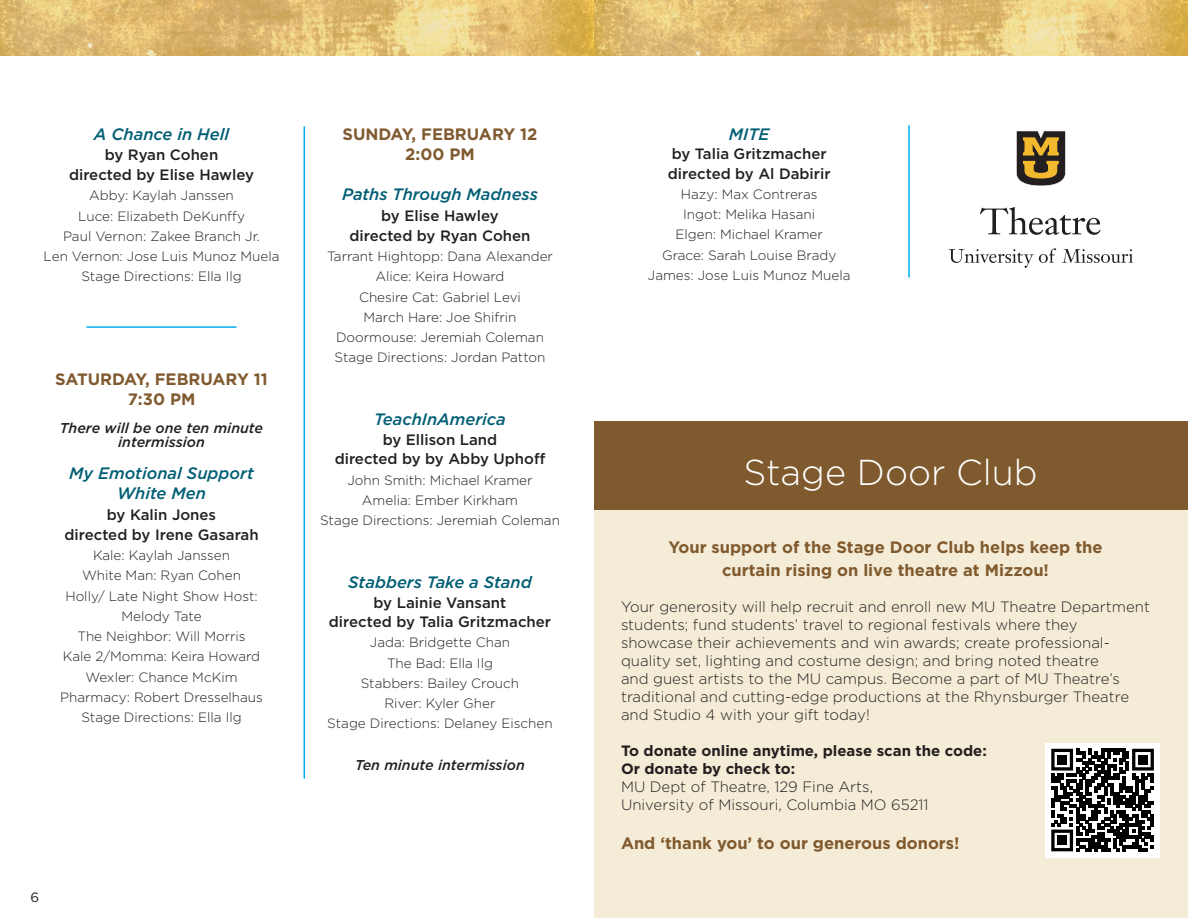
<style>
.page{position:relative;width:1188px;height:918px;background:#fff}
.page>*{position:absolute;margin:0;border:0;box-sizing:border-box;transform-origin:0 0}
.bold_page_head{font:300 36px "Gotham";color:#fff}
.bold_page_head-2{font:700 16.5px "Gotham";color:#805a2f}
.play_title{font:italic 500 16.5px "Gotham";color:#005e74}
.dates{font:700 16.5px "Gotham";color:#805a2f}
.centered_text{font:italic 500 16.5px "Gotham";color:#005e74}
.short_return{font:italic 500 16.5px "Gotham";color:#005e74}
.text_SDC{font:300 15px/18px "Gotham";color:#231f20}
.centered_text-2{font:500 15px "Gotham";color:#231f20}
.text_SDC-2{font:700 15px "Gotham";color:#231f20}
.short_return-2{font:italic 500 14.25px/13.5px "Gotham";color:#231f20;text-align:center}
.roles{font:300 13.5px "Gotham";color:#231f20}
.centered_text-3{font:300 13.5px "Gotham";color:#231f20}
.t1{font:13.5px "Gotham";color:#231f20}
</style>
<div class="page">
<img style="left:0;top:0;width:1188px;height:55px">
<hr style="left:304px;top:126px;width:1px;height:653px;background:#00aeef">
<hr style="left:908px;top:125px;width:2px;height:153px;background:#00aeef">
<div style="left:594px;top:502px;width:594px;height:416px;background:#f5ecd7"></div>
<div style="left:594px;top:421px;width:594px;height:89px;background:#805a2f"></div>
<div style="left:1045px;top:743px;width:115px;height:115px;background:#fff"></div>
<svg style="left:1051px;top:749px;width:103px;height:102px"></svg>
<div style="left:1058px;top:755px;width:9px;height:9px;background:#000"></div>
<div style="left:1138px;top:755px;width:10px;height:9px;background:#000"></div>
<div style="left:1058px;top:836px;width:9px;height:9px;background:#000"></div>
<hr style="left:86px;top:326px;width:151px;height:2px;background:#00aeef">
<svg style="left:1016px;top:131px;width:50px;height:55px;background:#796439"></svg>
<svg style="left:949px;top:248px;width:107px;height:20px"></svg>
<svg style="left:1062px;top:249px;width:71px;height:14px"></svg>
<svg style="left:980px;top:207px;width:121px;height:28px"></svg>
<p class="play_title" style="left:94px;top:123px;width:137px">A Chance in Hell</p>
<p class="centered_text-2" style="left:105px;top:145px;width:115px">by Ryan Cohen</p>
<p class="centered_text-2" style="left:69px;top:165px;width:187px">directed by Elise Hawley</p>
<p class="centered_text-3" style="left:89px;top:187px;width:146px">Abby: Kaylah Janssen</p>
<p class="centered_text-3" style="left:78px;top:207px;width:168px">Luce: Elizabeth DeKunffy</p>
<p class="centered_text-3" style="left:63px;top:227px;width:198px">Paul Vernon: Zakee Branch Jr.</p>
<p class="centered_text-3" style="left:44px;top:248px;width:237px">Len Vernon: Jose Luis Munoz Muela</p>
<p class="centered_text-3" style="left:81px;top:268px;width:162px">Stage Directions: Ella Ilg</p>
<p class="dates" style="left:55px;top:368px;width:214px">SATURDAY, FEBRUARY 11</p>
<p class="dates" style="left:128px;top:388px;width:69px">7:30 PM</p>
<p class="short_return-2" style="left:60px;top:421px;width:205px">There will be one ten minute intermission</p>
<p class="centered_text" style="left:69px;top:463px;width:186px">My Emotional Support</p>
<p class="centered_text" style="left:117px;top:483px;width:90px">White Men</p>
<p class="centered_text-2" style="left:107px;top:505px;width:111px">by Kalin Jones</p>
<p class="centered_text-2" style="left:64px;top:525px;width:196px">directed by Irene Gasarah</p>
<p class="centered_text-3" style="left:93px;top:547px;width:139px">Kale: Kaylah Janssen</p>
<p class="centered_text-3" style="left:82px;top:567px;width:160px">White Man: Ryan Cohen</p>
<p class="centered_text-3" style="left:65px;top:587px;width:194px">Holly/ Late Night Show Host:</p>
<p class="centered_text-3" style="left:121px;top:608px;width:82px">Melody Tate</p>
<p class="centered_text-3" style="left:78px;top:628px;width:170px">The Neighbor: Will Morris</p>
<p class="centered_text-3" style="left:63px;top:648px;width:199px">Kale 2/Momma: Keira Howard</p>
<p class="centered_text-3" style="left:86px;top:668px;width:154px">Wexler: Chance McKim</p>
<p class="centered_text-3" style="left:60px;top:689px;width:204px">Pharmacy: Robert Dresselhaus</p>
<p class="centered_text-3" style="left:81px;top:709px;width:162px">Stage Directions: Ella Ilg</p>
<p class="dates" style="left:342px;top:123px;width:197px">SUNDAY, FEBRUARY 12</p>
<p class="dates" style="left:405px;top:143px;width:71px">2:00 PM</p>
<p class="play_title" style="left:342px;top:184px;width:197px">Paths Through Madness</p>
<p class="centered_text-2" style="left:381px;top:205px;width:119px">by Elise Hawley</p>
<p class="centered_text-2" style="left:349px;top:226px;width:183px">directed by Ryan Cohen</p>
<p class="roles" style="left:327px;top:248px;width:227px">Tarrant Hightopp: Dana Alexander</p>
<p class="roles" style="left:375px;top:268px;width:131px">Alice: Keira Howard</p>
<p class="roles" style="left:359px;top:288px;width:163px">Chesire Cat: Gabriel Levi</p>
<p class="roles" style="left:364px;top:308px;width:154px">March Hare: Joe Shifrin</p>
<p class="roles" style="left:336px;top:329px;width:209px">Doormouse: Jeremiah Coleman</p>
<p class="roles" style="left:335px;top:349px;width:212px">Stage Directions: Jordan Patton</p>
<p class="play_title" style="left:374px;top:409px;width:133px">TeachInAmerica</p>
<p class="centered_text-2" style="left:383px;top:430px;width:116px">by Ellison Land</p>
<p class="centered_text-2" style="left:335px;top:449px;width:212px">directed by by Abby Uphoff</p>
<p class="roles" style="left:347px;top:471px;width:187px">John Smith: Michael Kramer</p>
<p class="roles" style="left:362px;top:491px;width:158px">Amelia: Ember Kirkham</p>
<p class="roles" style="left:320px;top:512px;width:241px">Stage Directions: Jeremiah Coleman</p>
<p class="play_title" style="left:348px;top:571px;width:185px">Stabbers Take a Stand</p>
<p class="centered_text-2" style="left:374px;top:592px;width:134px">by Lainie Vansant</p>
<p class="centered_text-2" style="left:329px;top:612px;width:224px">directed by Talia Gritzmacher</p>
<p class="roles" style="left:370px;top:634px;width:142px">Jada: Bridgette Chan</p>
<p class="roles" style="left:387px;top:654px;width:107px">The Bad: Ella Ilg</p>
<p class="roles" style="left:361px;top:674px;width:160px">Stabbers: Bailey Crouch</p>
<p class="roles" style="left:385px;top:695px;width:112px">River: Kyler Gher</p>
<p class="roles" style="left:327px;top:715px;width:227px">Stage Directions: Delaney Eischen</p>
<p class="short_return-2" style="left:355px;top:758px;width:171px">Ten minute intermission</p>
<p class="t1" style="left:30px;top:888px;width:10px">6</p>
<p class="short_return" style="left:729px;top:123px;width:42px">MITE</p>
<p class="centered_text-2" style="left:672px;top:144px;width:156px">by Talia Gritzmacher</p>
<p class="centered_text-2" style="left:668px;top:163px;width:164px">directed by Al Dabirir</p>
<p class="roles" style="left:681px;top:185px;width:138px">Hazy: Max Contreras</p>
<p class="roles" style="left:683px;top:206px;width:133px">Ingot: Melika Hasani</p>
<p class="roles" style="left:675px;top:226px;width:149px">Elgen: Michael Kramer</p>
<p class="roles" style="left:662px;top:246px;width:176px">Grace: Sarah Louise Brady</p>
<p class="roles" style="left:648px;top:266px;width:204px">James: Jose Luis Munoz Muela</p>
<p class="bold_page_head" style="left:743px;top:450px;width:296px">Stage Door Club</p>
<p class="bold_page_head-2" style="left:669px;top:536px;width:436px">Your support of the Stage Door Club helps keep the</p>
<p class="bold_page_head-2" style="left:722px;top:559px;width:328px">curtain rising on live theatre at Mizzou!</p>
<p class="text_SDC" style="left:621px;top:597px;width:531px">Your generosity will help recruit and enroll new MU Theatre Department students; fund students’ travel to regional festivals where they showcase their achievements and win awards; create professional&shy;quality set, lighting and costume design; and bring noted theatre<br>and guest artists to the MU campus. Become a part of MU Theatre’s traditional and cutting-edge productions at the Rhynsburger Theatre and Studio 4 with your gift today!</p>
<p class="text_SDC-2" style="left:621px;top:740px;width:367px">To donate online anytime, please scan the code:</p>
<p class="text_SDC-2" style="left:621px;top:758px;width:176px">Or donate by check to:</p>
<p class="text_SDC" style="left:621px;top:777px;width:254px">MU Dept of Theatre, 129 Fine Arts,</p>
<p class="text_SDC" style="left:621px;top:795px;width:309px">University of Missouri, Columbia MO 65211</p>
<p class="bold_page_head-2" style="left:621px;top:833px;width:340px">And ‘thank you’ to our generous donors!</p>
</div>
